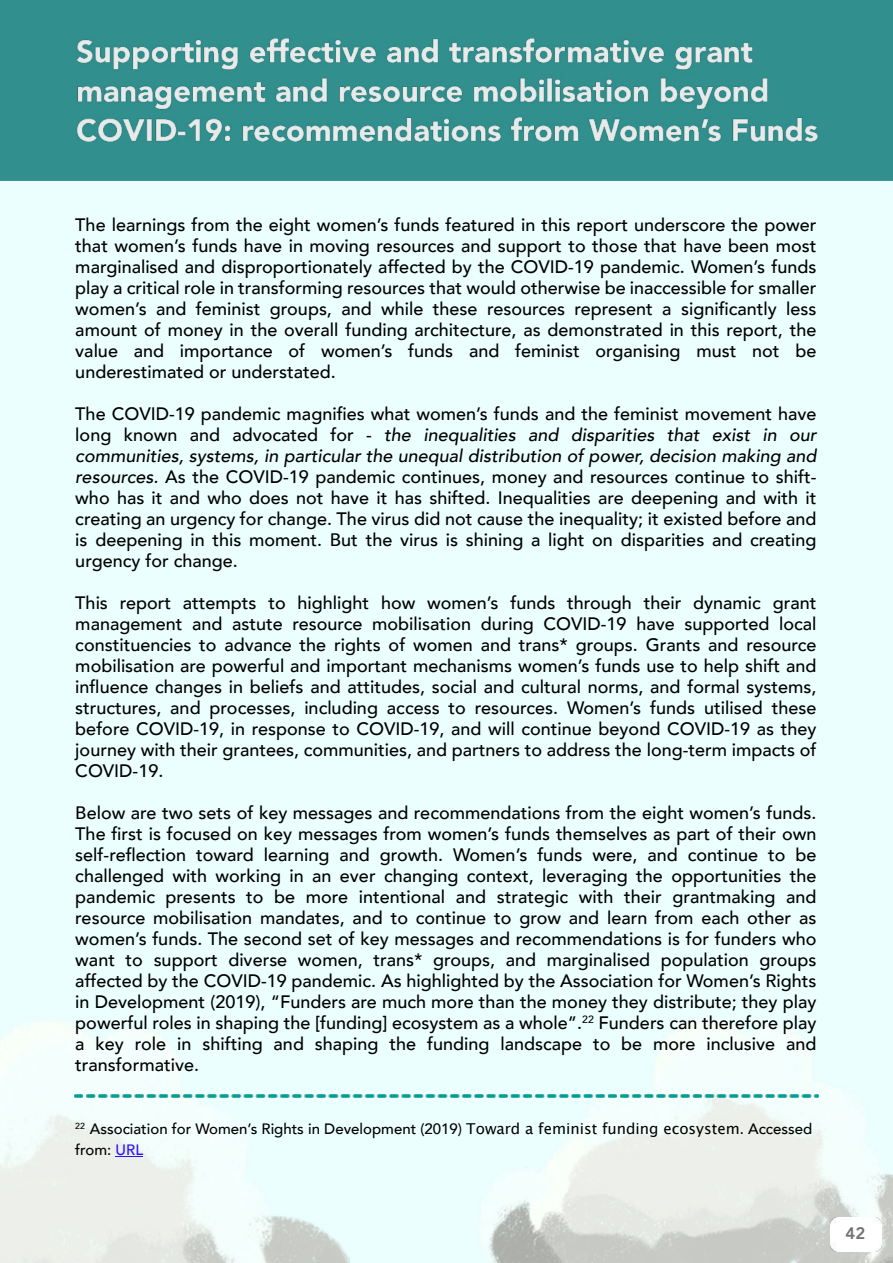
<style>
.page{position:relative;width:893px;height:1263px;background:#fff}
.page>*{position:absolute;margin:0;border:0;box-sizing:border-box;transform-origin:0 0}
.t1{font:500 18px/21px "Avenir";color:#000;text-align:justify}
.t2{font:800 16.65px "Avenir";color:#727272}
.t3{font:500 15px/21px "Avenir";color:#000}
.s1{font-style:italic}
.s2{font-family:"Lucida Grande";font-weight:400}
.s3{color:#2713ff}
</style>
<div class="page">
<div style="left:0;top:180px;width:892px;height:1083px;background:#ebfffe"></div>
<img style="left:475px;top:1016px;width:418px;height:247px">
<img style="left:0;top:1016px;width:350px;height:247px">
<img style="left:74px;top:1094px;width:745px;height:3px">
<svg style="left:116px;top:1156px;width:27px;height:1px"></svg>
<img style="left:830px;top:1217px;width:51px;height:34px">
<div style="left:0;top:0;width:893px;height:180px;background:#318f8e"></div>
<img style="left:77px;top:38px;width:741px;height:104px">
<p class="t1" style="left:75px;top:213px;width:743px">The learnings from the eight women’s funds featured in this report underscore the power that women’s funds have in moving resources and support to those that have been most marginalised and disproportionately affected by the COVID-19 pandemic. Women’s funds play a critical role in transforming resources that would otherwise be inaccessible for smaller women’s and feminist groups, and while these resources represent a significantly less amount of money in the overall funding architecture, as demonstrated in this report, the value and importance of women’s funds and feminist organising must not be underestimated or understated.</p>
<p class="t1" style="left:75px;top:402px;width:743px">The COVID-19 pandemic magnifies what women’s funds and the feminist movement have long known and advocated for - <span class="s1">the inequalities and disparities that exist in our communities, systems, in particular the unequal distribution of power, decision making and resources.</span> As the COVID-19 pandemic continues, money and resources continue to shift&shy;who has it and who does not have it has shifted. Inequalities are deepening and with it creating an urgency for change. The virus did not cause the inequality; it existed before and is deepening in this moment. But the virus is shining a light on disparities and creating urgency for change.</p>
<p class="t1" style="left:75px;top:591px;width:743px">This report attempts to highlight how women’s funds through their dynamic grant management and astute resource mobilisation during COVID-19 have supported local constituencies to advance the rights of women and trans* groups. Grants and resource mobilisation are powerful and important mechanisms women’s funds use to help shift and influence changes in beliefs and attitudes, social and cultural norms, and formal systems, structures, and processes, including access to resources. Women’s funds utilised these before COVID-19, in response to COVID-19, and will continue beyond COVID-19 as they journey with their grantees, communities, and partners to address the long-term impacts of COVID-19.</p>
<p class="t1" style="left:75px;top:801px;width:743px">Below are two sets of key messages and recommendations from the eight women’s funds.<br>The first is focused on key messages from women’s funds themselves as part of their own self-reflection toward learning and growth. Women’s funds were, and continue to be challenged with working in an ever changing context, leveraging the opportunities the pandemic presents to be more intentional and strategic with their grantmaking and resource mobilisation mandates, and to continue to grow and learn from each other as women’s funds. The second set of key messages and recommendations is for funders who want to support diverse women, trans* groups, and marginalised population groups affected by the COVID-19 pandemic. As highlighted by the Association for Women’s Rights in Development (2019), “Funders are much more than the money they distribute; they play powerful roles in shaping the [funding] ecosystem as a whole”.<sup>22</sup> Funders can therefore play a key role in shifting and shaping the funding landscape to be more inclusive and transformative.</p>
<p class="t3" style="left:75px;top:1117px;width:738px"><sup>22</sup> Association for Women’s Rights in Development (2019) <span class="s2">Toward a feminist funding ecosystem</span>. Accessed from: <span class="s3">URL</span></p>
<p class="t2" style="left:846px;top:1220px;width:21px">42</p>
</div>
